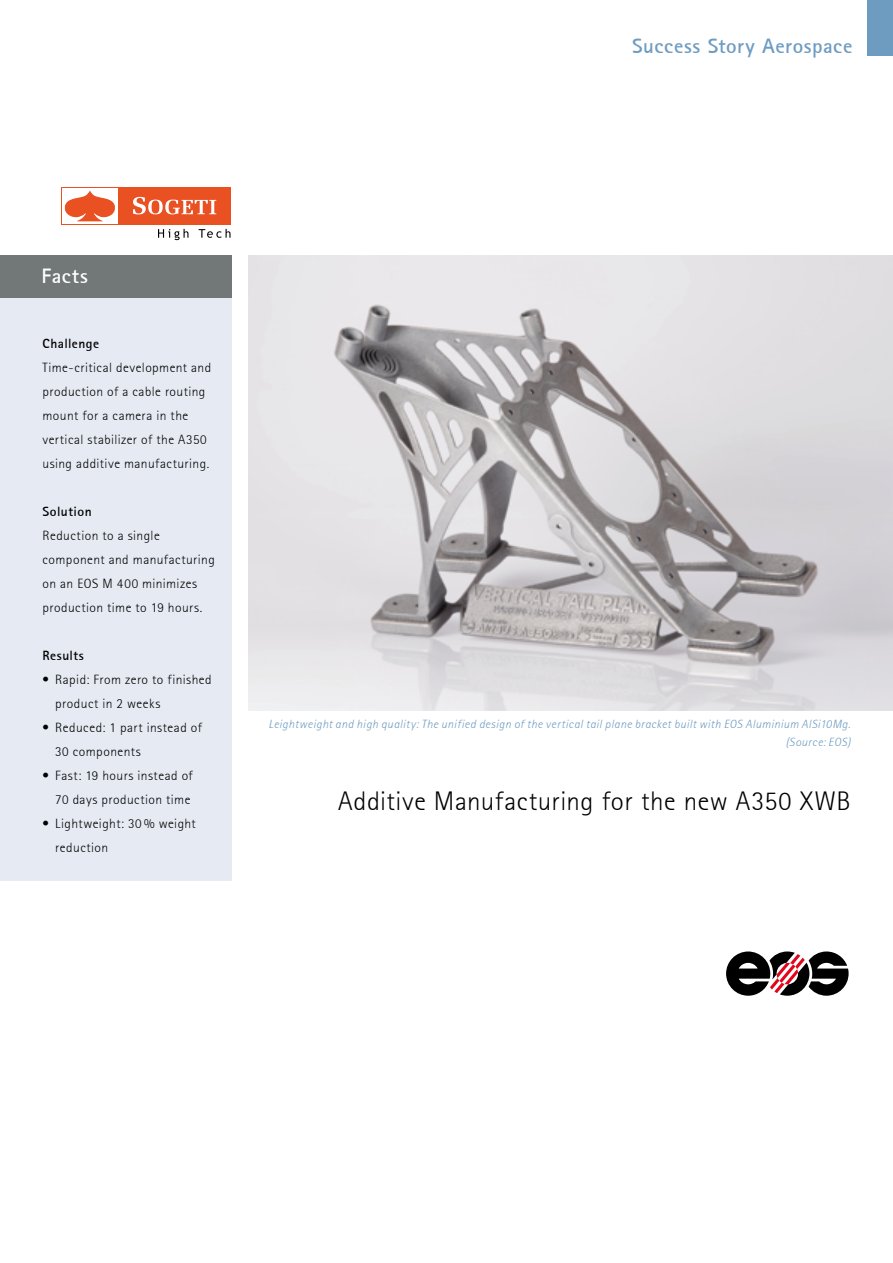
<style>
.page{position:relative;width:893px;height:1263px;background:#fff}
.page>*{position:absolute;margin:0;border:0;box-sizing:border-box;transform-origin:0 0}
.t1{font:27px "Rotis San Ser T Ligh";letter-spacing:.02em;color:#000}
.t2{font:700 21px "Rotis San Ser T";letter-spacing:.025em;color:#6e9cc1}
.t3{font:700 21px "Rotis San Ser T";letter-spacing:.035em;color:#fff}
.t4{font:13.5px/24px "Rotis San Ser T Ligh";letter-spacing:.035em;color:#000}
.t5{font:700 13.5px "Rotis San Ser T";letter-spacing:.03em;color:#000}
.t6{font:12px/18px "Rotis San Ser T Ligh Ital";letter-spacing:.035em;color:#6e9cc1;text-align:right}
</style>
<div class="page">
<img style="left:249px;top:255px;width:644px;height:455px">
<svg style="left:158px;top:229px;width:30px;height:11px"></svg>
<svg style="left:199px;top:229px;width:32px;height:9px"></svg>
<svg style="left:61px;top:187px;width:170px;height:1px"></svg>
<div style="left:61px;top:188px;width:170px;height:37px;background:#e95123"></div>
<div style="left:62px;top:189px;width:55px;height:35px;background:#fff"></div>
<svg style="left:65px;top:191px;width:50px;height:30px"></svg>
<svg style="left:133px;top:197px;width:83px;height:17px"></svg>
<svg style="left:726px;top:951px;width:123px;height:45px"></svg>
<div style="left:0;top:298px;width:232px;height:583px;background:#e5eaf3"></div>
<div style="left:0;top:255px;width:232px;height:43px;background:#727777"></div>
<div style="left:867px;top:0;width:26px;height:55px;background:#6e9cc1"></div>
<h2 class="t2" style="left:632px;top:32px;width:222px">Success Story Aerospace</h2>
<h2 class="t3" style="left:41px;top:263px;width:48px">Facts</h2>
<p class="t5" style="left:43px;top:334px;width:58px">Challenge</p>
<p class="t4" style="left:43px;top:355px;width:170px">Time-critical development and production of a cable routing mount for a camera in the vertical stabilizer of the A350 using additive manufacturing.</p>
<p class="t5" style="left:43px;top:502px;width:51px">Solution</p>
<p class="t4" style="left:43px;top:523px;width:174px">Reduction to a single component and manufacturing on an EOS M 400 minimizes production time to 19 hours.</p>
<p class="t5" style="left:43px;top:646px;width:43px">Results</p>
<p class="t4" style="left:55px;top:667px;width:158px;text-indent:-13px">• Rapid: From zero to finished product in 2 weeks</p>
<p class="t4" style="left:55px;top:715px;width:148px;text-indent:-13px">• Reduced: 1 part instead of<br>30 components</p>
<p class="t4" style="left:43px;top:763px;width:152px;text-align:right">• Fast: 19 hours instead of<br>70 days production time</p>
<p class="t4" style="left:55px;top:811px;width:142px;text-indent:-13px">• Lightweight: 30 % weight reduction</p>
<p class="t6" style="left:269px;top:716px;width:583px">Leightweight and high quality: The unified design of the vertical tail plane bracket built with EOS Aluminium AlSi10Mg. (Source: EOS)</p>
<h1 class="t1" style="left:338px;top:786px;width:514px">Additive Manufacturing for the new A350 XWB</h1>
</div>
